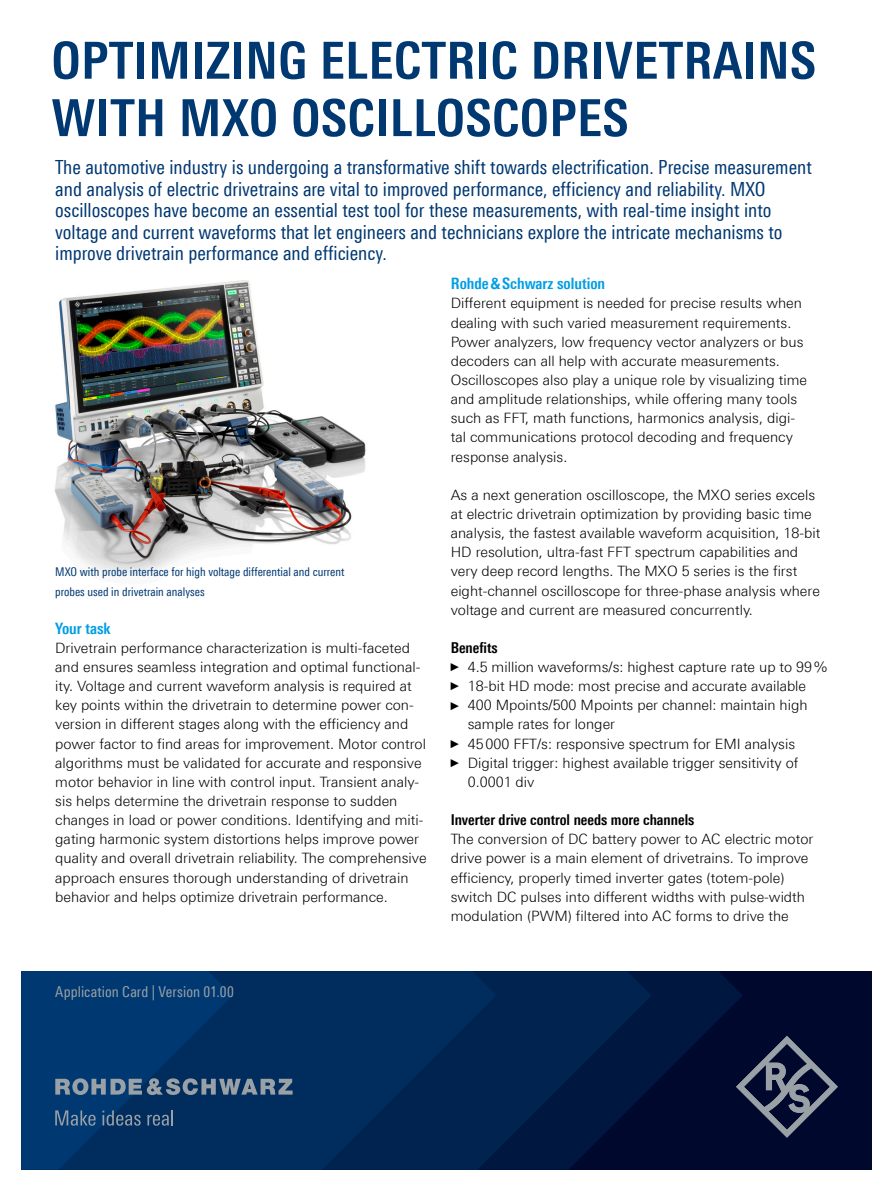
<style>
.page{position:relative;width:893px;height:1191px;background:#fff}
.page>*{position:absolute;margin:0;border:0;box-sizing:border-box;transform-origin:0 0}
.Seiten_Headline_34Pt_blau_Titel{font:700 condensed 51px/57.4px "Linotype Universfor RS";letter-spacing:.01em;color:#003872}
.Teaser{font:condensed 19.5px/21.5px "Linotype Universfor RS";color:#003872}
.Absatzfett_cyan{font:700 condensed 15.75px "Linotype Universfor RS";color:#009ee3}
.Absatzfett_schwarz{font:700 condensed 15px "Linotype Universfor RS";color:#000}
.t1{font:condensed 15px "Linotype Universfor RS";letter-spacing:.005em;color:#99a1a6}
.Haupttext_ohne_Abstand{font:300 14.25px/19.2px "Linotype Universfor RS";color:#000}
.Haupttext{font:300 14.25px/19.2px "Linotype Universfor RS";color:#000}
.Bildunterschrift{font:condensed 12px/19.2px "Linotype Universfor RS";color:#003872}
.s1{font-family:"Arial Narrow";font-weight:400;font-size:11.4px}
</style>
<div class="page">
<img style="left:55px;top:280px;width:311px;height:296px">
<div style="left:21px;top:971px;width:851px;height:198px;background:#00082d"></div>
<svg style="left:652px;top:971px;width:91px;height:115px;fill:#00173f"></svg>
<svg style="left:496px;top:971px;width:156px;height:198px;background:#001b45"></svg>
<svg style="left:293px;top:971px;width:203px;height:198px;background:#002858"></svg>
<svg style="left:736px;top:1035px;width:102px;height:102px"></svg>
<svg style="left:21px;top:971px;width:272px;height:198px;background:#08376b"></svg>
<p class="Seiten_Headline_34Pt_blau_Titel" style="left:51px;top:31px;width:766px">OPTIMIZING ELECTRIC DRIVETRAINS<br>WITH MXO OSCILLOSCOPES</p>
<p class="Teaser" style="left:55px;top:157px;width:758px">The automotive industry is undergoing a transformative shift towards electrification. Precise measurement and analysis of electric drivetrains are vital to improved performance, efficiency and reliability. MXO oscilloscopes have become an essential test tool for these measurements, with real-time insight into voltage and current waveforms that let engineers and technicians explore the intricate mechanisms to improve drivetrain performance and efficiency.</p>
<p class="Bildunterschrift" style="left:55px;top:562px;width:291px">MXO with probe interface for high voltage differential and current probes used in drivetrain analyses</p>
<p class="Absatzfett_cyan" style="left:55px;top:619px;width:57px">Your task</p>
<p class="Haupttext_ohne_Abstand" style="left:55px;top:638px;width:373px">Drivetrain performance characterization is multi-faceted and ensures seamless integration and optimal functional&shy;ity. Voltage and current waveform analysis is required at key points within the drivetrain to determine power con&shy;version in different stages along with the efficiency and power factor to find areas for improvement. Motor control algorithms must be validated for accurate and responsive motor behavior in line with control input. Transient analy&shy;sis helps determine the drivetrain response to sudden changes in load or power conditions. Identifying and miti&shy;gating harmonic system distortions helps improve power quality and overall drivetrain reliability. The comprehensive approach ensures thorough understanding of drivetrain behavior and helps optimize drivetrain performance.</p>
<p class="Absatzfett_cyan" style="left:451px;top:274px;width:156px">Rohde&amp;Schwarz solution</p>
<p class="Haupttext_ohne_Abstand" style="left:451px;top:293px;width:358px">Different equipment is needed for precise results when dealing with such varied measurement requirements.<br>Power analyzers, low frequency vector analyzers or bus decoders can all help with accurate measurements.<br>Oscilloscopes also play a unique role by visualizing time and amplitude relationships, while offering many tools such as FFT, math functions, harmonics analysis, digi&shy;tal communications protocol decoding and frequency response analysis.</p>
<p class="Haupttext" style="left:451px;top:485px;width:371px">As a next generation oscilloscope, the MXO series excels at electric drivetrain optimization by providing basic time analysis, the fastest available waveform acquisition, 18-bit HD resolution, ultra-fast FFT spectrum capabilities and very deep record lengths. The MXO 5 series is the first eight-channel oscilloscope for three-phase analysis where voltage and current are measured concurrently.</p>
<p class="Absatzfett_schwarz" style="left:451px;top:638px;width:48px">Benefits</p>
<p class="Haupttext_ohne_Abstand" style="left:451px;top:657px;width:378px"><span class="s1">►</span> 4.5 million waveforms/s: highest capture rate up to 99%</p>
<p class="Haupttext_ohne_Abstand" style="left:451px;top:676px;width:357px"><span class="s1">►</span> 18-bit HD mode: most precise and accurate available</p>
<p class="Haupttext_ohne_Abstand" style="left:468px;top:695px;width:341px;text-indent:-17px"><span class="s1">►</span> 400 Mpoints/500 Mpoints per channel: maintain high sample rates for longer</p>
<p class="Haupttext_ohne_Abstand" style="left:451px;top:734px;width:346px"><span class="s1">►</span> 45000 FFT/s: responsive spectrum for EMI analysis</p>
<p class="Haupttext_ohne_Abstand" style="left:468px;top:753px;width:332px;text-indent:-17px"><span class="s1">►</span> Digital trigger: highest available trigger sensitivity of<br>0.0001 div</p>
<p class="Absatzfett_schwarz" style="left:451px;top:811px;width:245px">Inverter drive control needs more channels</p>
<p class="Haupttext_ohne_Abstand" style="left:451px;top:829px;width:364px">The conversion of DC battery power to AC electric motor drive power is a main element of drivetrains. To improve efficiency, properly timed inverter gates (totem-pole) switch DC pulses into different widths with pulse-width modulation (PWM) filtered into AC forms to drive the</p>
<p class="t1" style="left:55px;top:983px;width:180px">Application Card | Version 01.00</p>
</div>
